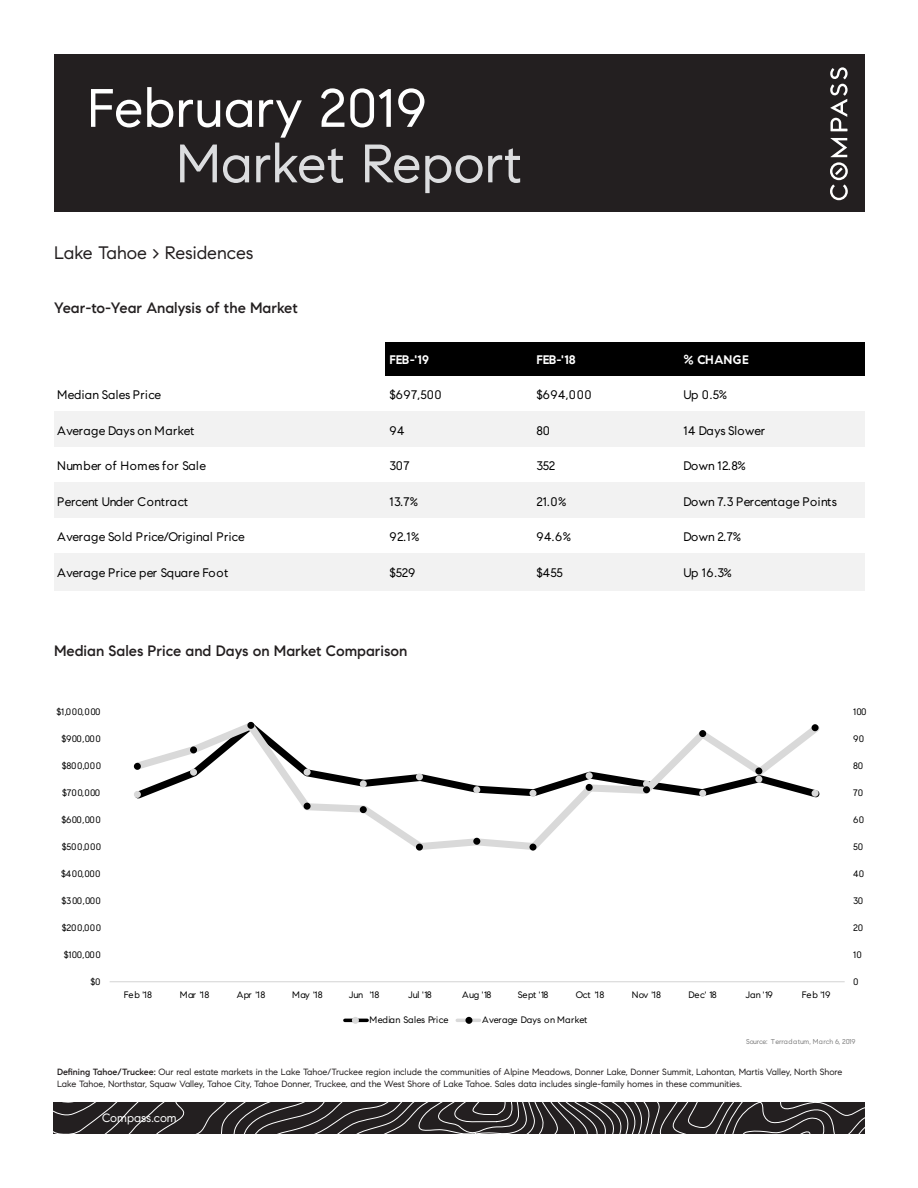
<style>
.page{position:relative;width:918px;height:1188px;background:#fff}
.page>*{position:absolute;margin:0;border:0;box-sizing:border-box;transform-origin:0 0}
.t1{font:54px "Compass Sans";color:#fff}
.t2{font:54px "Compass Sans";color:#dcdddf}
.t3{font:18px "Compass Sans";letter-spacing:-.005em;color:#231f20}
.t4{font:500 15px "Compass Sans";color:#231f20}
.t5{font:12.3px "Compass Sans";letter-spacing:.035em;color:#000}
.t6{font:12.3px "Compass Sans";letter-spacing:-.025em;color:#000}
.t7{font:700 12.3px "Compass Sans";letter-spacing:-.03em;color:#fff}
.t8{font:700 12.3px "Compass Sans";letter-spacing:.005em;color:#fff}
.t9{font:12.3px "Compass Sans";letter-spacing:.005em;color:#000}
.t10{font:12px "Compass Sans";color:#fff}
.t11{font:9.3px "Compass Sans";letter-spacing:.035em;color:#000}
.t12{font:9px/12px "Compass Sans";color:#231f20}
.t13{font:7.05px "Compass Sans";letter-spacing:-.015em;color:#7f7f7f}
.s1{font-weight:500}
</style>
<div class="page">
<div style="left:54px;top:54px;width:810px;height:158px;background:#231f20"></div>
<svg style="left:830px;top:138px;width:18px;height:62px"></svg>
<svg style="left:830px;top:67px;width:18px;height:64px"></svg>
<div style="left:385px;top:342px;width:479px;height:36px;background:#000"></div>
<div style="left:54px;top:376px;width:810px;height:37px;background:#fff"></div>
<div style="left:54px;top:412px;width:810px;height:37px;background:#f2f2f2"></div>
<div style="left:54px;top:447px;width:810px;height:37px;background:#fff"></div>
<div style="left:54px;top:483px;width:810px;height:37px;background:#f2f2f2"></div>
<div style="left:54px;top:518px;width:810px;height:37px;background:#fff"></div>
<div style="left:54px;top:554px;width:810px;height:37px;background:#f2f2f2"></div>
<hr style="left:110px;top:981px;width:735px;height:1px;background:#d9d9d9">
<svg style="left:133px;top:721px;width:687px;height:130px"></svg>
<div style="left:134px;top:763px;width:7px;height:7px;border:4px solid #000;border-radius:50%"></div>
<div style="left:190px;top:746px;width:7px;height:7px;border:4px solid #000;border-radius:50%"></div>
<div style="left:247px;top:722px;width:7px;height:7px;border:4px solid #000;border-radius:50%"></div>
<div style="left:304px;top:803px;width:7px;height:7px;border:4px solid #000;border-radius:50%"></div>
<div style="left:360px;top:806px;width:7px;height:7px;border:4px solid #000;border-radius:50%"></div>
<div style="left:416px;top:844px;width:7px;height:7px;border:4px solid #000;border-radius:50%"></div>
<div style="left:473px;top:838px;width:7px;height:7px;border:4px solid #000;border-radius:50%"></div>
<div style="left:529px;top:844px;width:8px;height:7px;border:4px solid #000;border-radius:50%"></div>
<div style="left:586px;top:784px;width:7px;height:7px;border:4px solid #000;border-radius:50%"></div>
<svg style="left:645px;top:782px;width:3px;height:4px"></svg>
<div style="left:643px;top:786px;width:7px;height:7px;border:4px solid #000;border-radius:50%"></div>
<div style="left:699px;top:730px;width:7px;height:7px;border:4px solid #000;border-radius:50%"></div>
<svg style="left:757px;top:774px;width:4px;height:7px"></svg>
<div style="left:755px;top:768px;width:7px;height:7px;border:4px solid #000;border-radius:50%"></div>
<div style="left:812px;top:724px;width:7px;height:7px;border:4px solid #000;border-radius:50%"></div>
<hr style="left:345px;top:1019px;width:22px;height:3px;background:#000">
<div style="left:352px;top:1017px;width:7px;height:7px;border:4px solid #d9d9d9;border-radius:50%"></div>
<hr style="left:457px;top:1019px;width:22px;height:3px;background:#d9d9d9">
<div style="left:465px;top:1017px;width:7px;height:7px;border:4px solid #000;border-radius:50%"></div>
<svg style="left:53px;top:1102px;width:812px;height:32px;background:#383435"></svg>
<h1 class="t1" style="left:87px;top:75px;width:341px">February 2019</h1>
<h1 class="t2" style="left:176px;top:130px;width:347px">Market Report</h1>
<h2 class="t3" style="left:54px;top:241px;width:201px">Lake Tahoe &gt; Residences</h2>
<h3 class="t4" style="left:54px;top:298px;width:245px">Year-to-Year Analysis of the Market</h3>
<h3 class="t7" style="left:335px;top:352px;width:95px">Column1 FEB-'19</h3>
<h3 class="t8" style="left:537px;top:352px;width:41px">FEB-'18</h3>
<h3 class="t8" style="left:683px;top:352px;width:67px">% CHANGE</h3>
<h3 class="t5" style="left:57px;top:387px;width:106px">Median Sales Price</h3>
<h3 class="t5" style="left:390px;top:387px;width:54px">$697,500</h3>
<h3 class="t5" style="left:537px;top:387px;width:57px">$694,000</h3>
<h3 class="t5" style="left:683px;top:387px;width:45px">Up 0.5%</h3>
<h3 class="t5" style="left:57px;top:423px;width:139px">Average Days on Market</h3>
<h3 class="t5" style="left:390px;top:423px;width:17px">94</h3>
<h3 class="t5" style="left:537px;top:423px;width:15px">80</h3>
<h3 class="t9" style="left:683px;top:423px;width:83px">14 Days Slower</h3>
<h3 class="t5" style="left:57px;top:459px;width:151px">Number of Homes for Sale</h3>
<h3 class="t5" style="left:390px;top:459px;width:21px">307</h3>
<h3 class="t5" style="left:537px;top:459px;width:20px">352</h3>
<h3 class="t5" style="left:683px;top:459px;width:64px">Down 12.8%</h3>
<h3 class="t6" style="left:57px;top:494px;width:133px">Percent Under Contract</h3>
<h3 class="t5" style="left:390px;top:494px;width:30px">13.7%</h3>
<h3 class="t5" style="left:537px;top:494px;width:31px">21.0%</h3>
<h3 class="t5" style="left:683px;top:494px;width:155px">Down 7.3 Percentage Points</h3>
<h3 class="t5" style="left:57px;top:530px;width:189px">Average Sold Price/Original Price</h3>
<h3 class="t5" style="left:390px;top:530px;width:31px">92.1%</h3>
<h3 class="t5" style="left:537px;top:530px;width:36px">94.6%</h3>
<h3 class="t5" style="left:683px;top:530px;width:59px">Down 2.7%</h3>
<h3 class="t5" style="left:57px;top:565px;width:173px">Average Price per Square Foot</h3>
<h3 class="t5" style="left:390px;top:565px;width:27px">$529</h3>
<h3 class="t5" style="left:537px;top:565px;width:28px">$455</h3>
<h3 class="t5" style="left:683px;top:565px;width:50px">Up 16.3%</h3>
<h3 class="t4" style="left:54px;top:642px;width:355px">Median Sales Price and Days on Market Comparison</h3>
<p class="t11" style="left:56px;top:707px;width:46px">$1,000,000</p>
<p class="t11" style="left:853px;top:707px;width:15px">100</p>
<p class="t11" style="left:61px;top:733px;width:41px">$900,000</p>
<p class="t11" style="left:853px;top:733px;width:13px">90</p>
<p class="t11" style="left:62px;top:760px;width:41px">$800,000</p>
<p class="t11" style="left:853px;top:760px;width:12px">80</p>
<p class="t11" style="left:62px;top:787px;width:40px">$700,000</p>
<p class="t11" style="left:853px;top:787px;width:12px">70</p>
<p class="t11" style="left:61px;top:814px;width:41px">$600,000</p>
<p class="t11" style="left:853px;top:814px;width:13px">60</p>
<p class="t11" style="left:62px;top:841px;width:41px">$500,000</p>
<p class="t11" style="left:853px;top:841px;width:12px">50</p>
<p class="t11" style="left:61px;top:868px;width:41px">$400,000</p>
<p class="t11" style="left:853px;top:868px;width:13px">40</p>
<p class="t11" style="left:62px;top:895px;width:41px">$300,000</p>
<p class="t11" style="left:853px;top:895px;width:12px">30</p>
<p class="t11" style="left:62px;top:922px;width:41px">$200,000</p>
<p class="t11" style="left:853px;top:922px;width:12px">20</p>
<p class="t11" style="left:64px;top:949px;width:39px">$100,000</p>
<p class="t11" style="left:853px;top:949px;width:10px">10</p>
<p class="t11" style="left:90px;top:976px;width:12px">$0</p>
<p class="t11" style="left:853px;top:976px;width:7px">0</p>
<p class="t11" style="left:124px;top:989px;width:30px">Feb '18</p>
<p class="t11" style="left:180px;top:989px;width:31px">Mar '18</p>
<p class="t11" style="left:237px;top:989px;width:30px">Apr '18</p>
<p class="t11" style="left:292px;top:989px;width:32px">May '18</p>
<p class="t11" style="left:349px;top:989px;width:32px">Jun '18</p>
<p class="t11" style="left:408px;top:989px;width:25px">Jul '18</p>
<p class="t11" style="left:462px;top:989px;width:31px">Aug '18</p>
<p class="t11" style="left:518px;top:989px;width:32px">Sept '18</p>
<p class="t11" style="left:576px;top:989px;width:30px">Oct '18</p>
<p class="t11" style="left:632px;top:989px;width:31px">Nov '18</p>
<p class="t11" style="left:689px;top:989px;width:30px">Dec' 18</p>
<p class="t11" style="left:745px;top:989px;width:29px">Jan '19</p>
<p class="t11" style="left:802px;top:989px;width:30px">Feb '19</p>
<p class="t11" style="left:370px;top:1014px;width:80px">Median Sales Price</p>
<p class="t11" style="left:482px;top:1014px;width:107px">Average Days on Market</p>
<p class="t13" style="left:746px;top:1038px;width:111px">Source: Terradatum, March 6, 2019</p>
<p class="t12" style="left:57px;top:1066px;width:787px"><span class="s1">Defining Tahoe/Truckee:</span> Our real estate markets in the Lake Tahoe/Truckee region include the communities of Alpine Meadows, Donner Lake, Donner Summit, Lahontan, Martis Valley, North Shore<br>Lake Tahoe, Northstar, Squaw Valley, Tahoe City, Tahoe Donner, Truckee, and the West Shore of Lake Tahoe. Sales data includes single-family homes in these communities.</p>
<h3 class="t10" style="left:102px;top:1111px;width:76px">Compass.com</h3>
</div>
